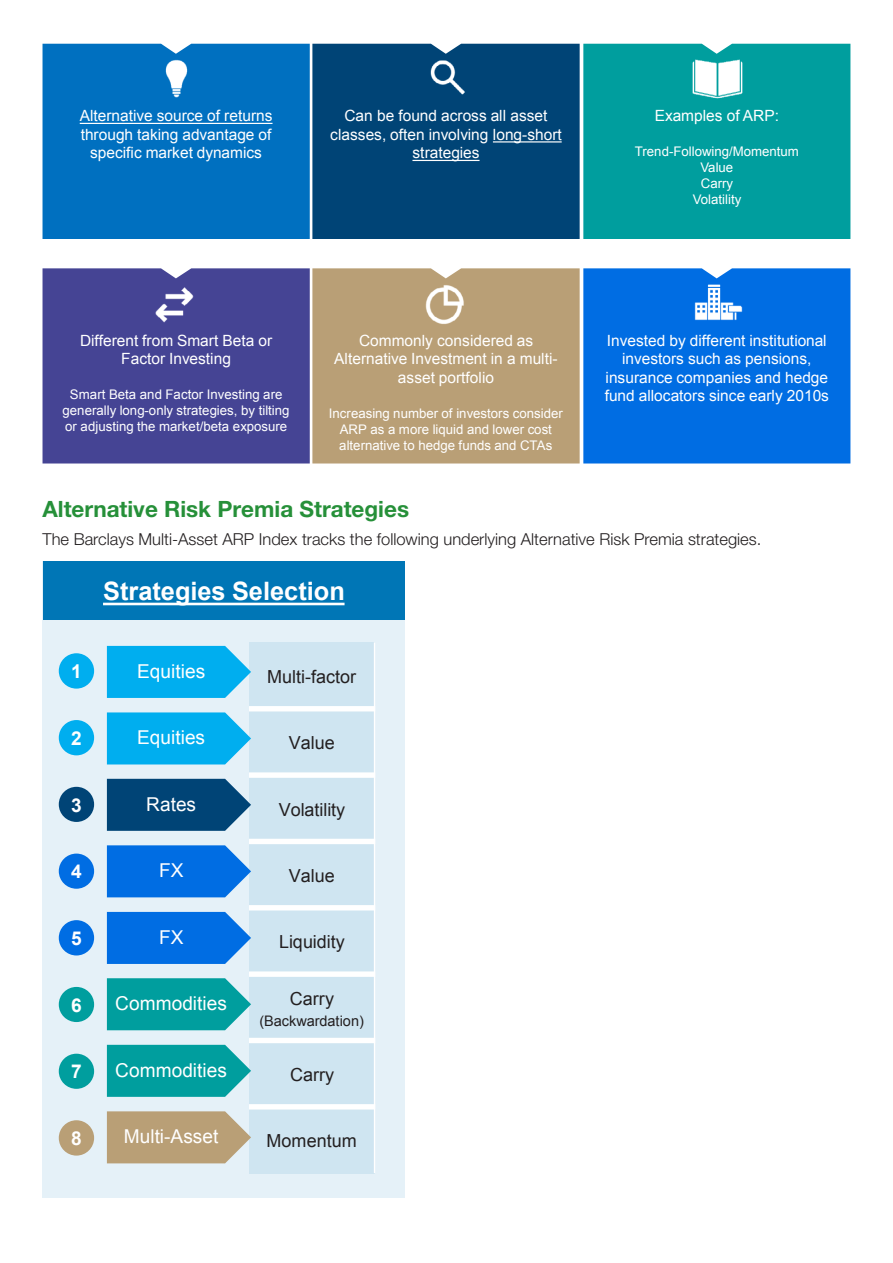
<style>
.page{position:relative;width:893px;height:1263px;background:#fff}
.page>*{position:absolute;margin:0;border:0;box-sizing:border-box;transform-origin:0 0}
.t1{font:700 25.35px "Arial";color:#fff}
.t2{font:700 22.5px "Helvetica Neue LT Pro";color:#269039}
.t3{font:19.05px "Arial";color:#fff}
.t4{font:700 19.05px "Arial";color:#fff}
.t5{font:18px "Arial";color:#231f20}
.t6{font:300 16.5px "Helvetica Neue LT Pro";color:#231f20}
.t7{font:15.45px/18.6px "Arial";color:#fff;text-align:center}
.t8{font:14.55px "Arial";color:#231f20}
.t9{font:13.2px/15.9px "Arial";color:#fff;text-align:center}
</style>
<div class="page">
<div style="left:43px;top:44px;width:267px;height:195px;background:#0070c0"></div>
<svg style="left:80px;top:123px;width:192px;height:1px"></svg>
<div style="left:312px;top:44px;width:268px;height:195px;background:#004476"></div>
<svg style="left:493px;top:141px;width:69px;height:2px"></svg>
<svg style="left:412px;top:160px;width:68px;height:1px"></svg>
<div style="left:583px;top:44px;width:267px;height:195px;background:#009e9e"></div>
<div style="left:43px;top:268px;width:267px;height:195px;background:#454494"></div>
<div style="left:312px;top:268px;width:268px;height:195px;background:#b99f76"></div>
<div style="left:583px;top:268px;width:267px;height:195px;background:#006de3"></div>
<img style="left:151px;top:53px;width:51px;height:51px">
<img style="left:421px;top:280px;width:48px;height:48px">
<img style="left:691px;top:275px;width:54px;height:54px">
<img style="left:683px;top:43px;width:69px;height:69px">
<img style="left:428px;top:55px;width:42px;height:43px">
<img style="left:148px;top:278px;width:52px;height:52px">
<div style="left:43px;top:561px;width:362px;height:637px;background:#e5f1f8"></div>
<div style="left:43px;top:561px;width:361px;height:59px;background:#0076b6"></div>
<svg style="left:103px;top:603px;width:242px;height:2px"></svg>
<div style="left:249px;top:642px;width:125px;height:67px;background:#cfe5f1"></div>
<div style="left:249px;top:709px;width:125px;height:66px;background:#cfe5f1"></div>
<div style="left:249px;top:775px;width:125px;height:66px;background:#cfe5f1"></div>
<div style="left:249px;top:841px;width:125px;height:67px;background:#cfe5f1"></div>
<div style="left:249px;top:908px;width:125px;height:66px;background:#cfe5f1"></div>
<div style="left:249px;top:974px;width:125px;height:66px;background:#cfe5f1"></div>
<div style="left:249px;top:1040px;width:125px;height:67px;background:#cfe5f1"></div>
<div style="left:249px;top:1107px;width:125px;height:66px;background:#cfe5f1"></div>
<div style="left:249px;top:706px;width:126px;height:5px;background:#fff"></div>
<div style="left:249px;top:772px;width:126px;height:6px;background:#fff"></div>
<div style="left:249px;top:839px;width:126px;height:5px;background:#fff"></div>
<div style="left:249px;top:905px;width:126px;height:5px;background:#fff"></div>
<div style="left:249px;top:971px;width:126px;height:6px;background:#fff"></div>
<div style="left:249px;top:1038px;width:126px;height:5px;background:#fff"></div>
<div style="left:249px;top:1104px;width:126px;height:5px;background:#fff"></div>
<hr style="left:374px;top:642px;width:1px;height:531px;background:#fff">
<div style="left:59px;top:653px;width:35px;height:36px;background:#00aeef;border-radius:50%"></div>
<div style="left:59px;top:720px;width:35px;height:35px;background:#00aeef;border-radius:50%"></div>
<div style="left:59px;top:787px;width:35px;height:35px;background:#004476;border-radius:50%"></div>
<div style="left:59px;top:853px;width:35px;height:36px;background:#006de3;border-radius:50%"></div>
<div style="left:59px;top:920px;width:35px;height:35px;background:#006de3;border-radius:50%"></div>
<div style="left:59px;top:987px;width:35px;height:35px;background:#009e9e;border-radius:50%"></div>
<div style="left:59px;top:1054px;width:35px;height:35px;background:#009e9e;border-radius:50%"></div>
<div style="left:59px;top:1120px;width:35px;height:35px;background:#b99f76;border-radius:50%"></div>
<svg style="left:107px;top:646px;width:144px;height:52px;background:#14b3ef"></svg>
<svg style="left:107px;top:779px;width:144px;height:52px;background:#145381"></svg>
<svg style="left:107px;top:845px;width:144px;height:52px;background:#1579e4"></svg>
<svg style="left:107px;top:978px;width:144px;height:52px;background:#15a5a6"></svg>
<svg style="left:107px;top:1111px;width:144px;height:52px;background:#bca682"></svg>
<svg style="left:107px;top:712px;width:144px;height:52px;background:#15b4ef"></svg>
<svg style="left:107px;top:912px;width:144px;height:52px;background:#1478e4"></svg>
<svg style="left:107px;top:1045px;width:144px;height:52px;background:#14a5a6"></svg>
<p class="t7" style="left:80px;top:107px;width:194px">Alternative source of returns through taking advantage of specific market dynamics</p>
<p class="t7" style="left:330px;top:107px;width:233px">Can be found across all asset classes, often involving long-short strategies</p>
<p class="t7" style="left:655px;top:107px;width:126px">Examples of ARP:</p>
<p class="t9" style="left:635px;top:144px;width:165px">Trend-Following/Momentum<br>Value<br>Carry<br>Volatility</p>
<p class="t7" style="left:80px;top:331px;width:194px">Different from Smart Beta or<br>Factor Investing</p>
<p class="t9" style="left:63px;top:387px;width:229px">Smart Beta and Factor Investing are generally long-only strategies, by tilting or adjusting the market/beta exposure</p>
<p class="t7" style="left:334px;top:331px;width:225px">Commonly considered as<br>Alternative Investment in a multi&shy;asset portfolio</p>
<p class="t9" style="left:329px;top:405px;width:235px">Increasing number of investors consider<br>ARP as a more liquid and lower cost alternative to hedge funds and CTAs</p>
<p class="t7" style="left:605px;top:331px;width:226px">Invested by different institutional investors such as pensions, insurance companies and hedge fund allocators since early 2010s</p>
<h2 class="t2" style="left:43px;top:495px;width:368px">Alternative Risk Premia Strategies</h2>
<p class="t6" style="left:43px;top:529px;width:720px">The Barclays Multi-Asset ARP Index tracks the following underlying Alternative Risk Premia strategies.</p>
<h1 class="t1" style="left:103px;top:574px;width:243px">Strategies Selection</h1>
<p class="t4" style="left:71px;top:659px;width:12px">1</p>
<p class="t3" style="left:137px;top:658px;width:70px">Equities</p>
<p class="t5" style="left:267px;top:665px;width:91px">Multi-factor</p>
<p class="t4" style="left:71px;top:726px;width:12px">2</p>
<p class="t3" style="left:137px;top:725px;width:70px">Equities</p>
<p class="t5" style="left:289px;top:731px;width:47px">Value</p>
<p class="t4" style="left:71px;top:792px;width:12px">3</p>
<p class="t3" style="left:146px;top:791px;width:51px">Rates</p>
<p class="t5" style="left:279px;top:797px;width:68px">Volatility</p>
<p class="t4" style="left:71px;top:859px;width:12px">4</p>
<p class="t3" style="left:159px;top:858px;width:26px">FX</p>
<p class="t5" style="left:289px;top:864px;width:47px">Value</p>
<p class="t4" style="left:71px;top:926px;width:12px">5</p>
<p class="t4" style="left:71px;top:992px;width:12px">6</p>
<p class="t4" style="left:71px;top:1059px;width:12px">7</p>
<p class="t3" style="left:159px;top:924px;width:26px">FX</p>
<p class="t3" style="left:115px;top:991px;width:113px">Commodities</p>
<p class="t3" style="left:115px;top:1057px;width:113px">Commodities</p>
<p class="t5" style="left:279px;top:930px;width:67px">Liquidity</p>
<p class="t5" style="left:290px;top:986px;width:46px">Carry</p>
<p class="t8" style="left:259px;top:1011px;width:106px">(Backwardation)</p>
<p class="t5" style="left:290px;top:1063px;width:46px">Carry</p>
<p class="t4" style="left:71px;top:1126px;width:12px">8</p>
<p class="t3" style="left:124px;top:1124px;width:96px">Multi-Asset</p>
<p class="t5" style="left:266px;top:1129px;width:92px">Momentum</p>
</div>
